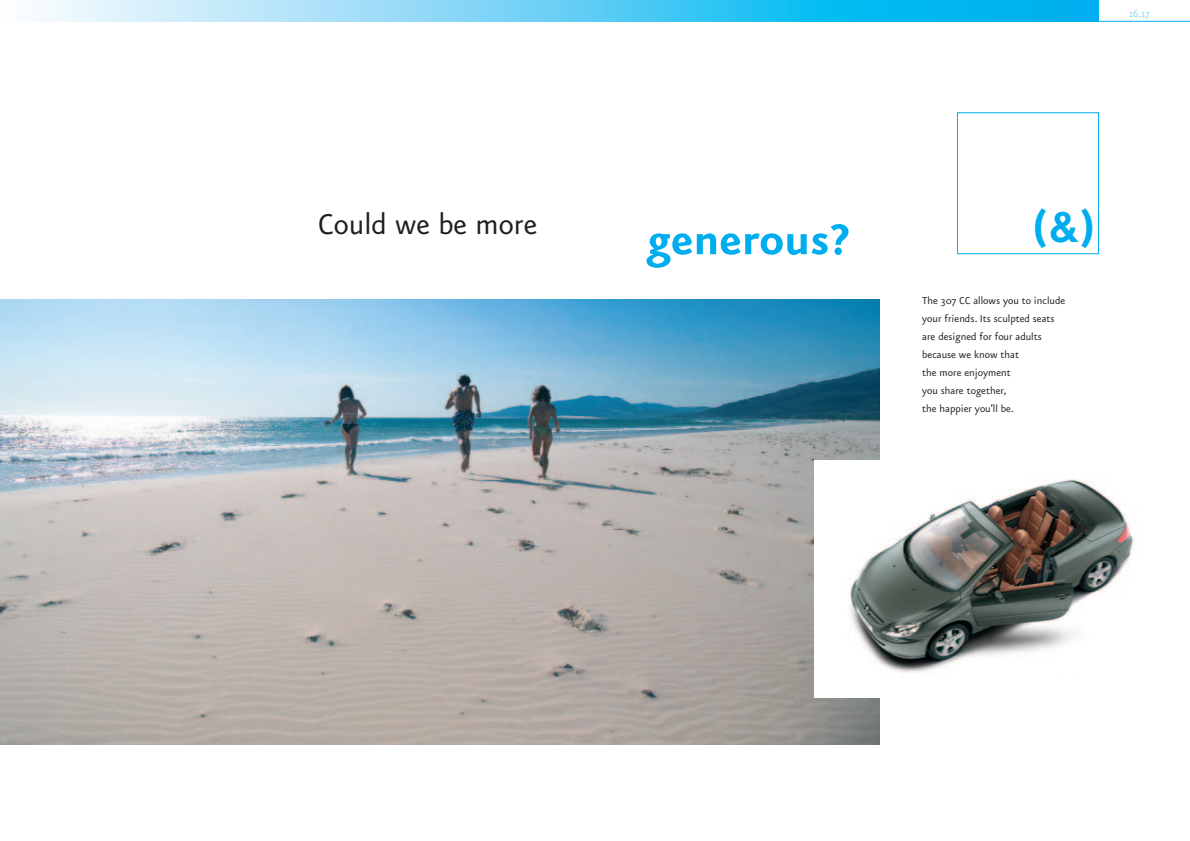
<style>
.page{position:relative;width:1190px;height:841px;background:#fff}
.page>*{position:absolute;margin:0;border:0;box-sizing:border-box;transform-origin:0 0}
.t1{font:700 51px "Eureka Sans";color:#00aeef}
.t2{font:700 48px "Eureka Sans";color:#00aeef}
.t3{font:34px "Eureka Sans";color:#231f20}
.t4{font:12px/18px "Eureka Sans";color:#231f20}
.t5{font:300 12px "Eureka Sans";color:#6bcff6}
.s1{font-family:"Helvetica Neue";font-size:42px}
</style>
<div class="page">
<hr style="left:1096px;top:21px;width:94px;height:1px;background:#00aeef">
<div style="left:957px;top:112px;width:142px;height:142px;border:1px solid #00aeef"></div>
<svg style="left:37px;top:0;width:1062px;height:22px;background:#64d0f5"></svg>
<img style="left:0;top:299px;width:880px;height:446px">
<div style="left:814px;top:460px;width:354px;height:238px;background:#fff"></div>
<img style="left:848px;top:479px;width:286px;height:194px">
<h3 class="t3" style="left:318px;top:210px;width:221px">Could we be more</h3>
<p class="t5" style="left:1129px;top:9px;width:22px">16.17</p>
<h1 class="t1" style="left:647px;top:218px;width:205px">generous?</h1>
<h2 class="t2" style="left:1032px;top:208px;width:66px">(<span class="s1">&amp;</span>)</h2>
<p class="t4" style="left:922px;top:294px;width:145px">The 307 CC allows you to include your friends. Its sculpted seats are designed for four adults because we know that<br>the more enjoyment<br>you share together,<br>the happier you’ll be.</p>
</div>
